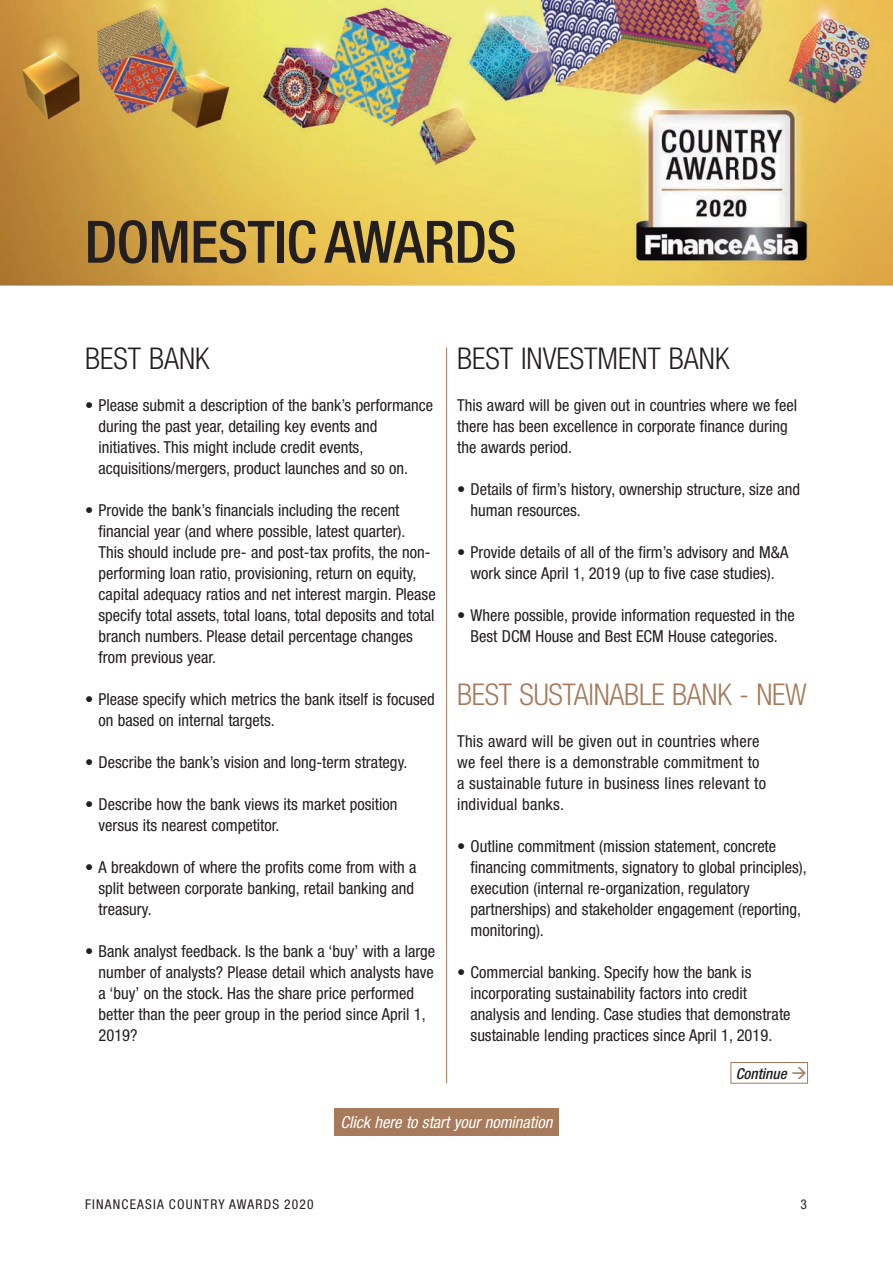
<style>
.page{position:relative;width:893px;height:1263px;background:#fff}
.page>*{position:absolute;margin:0;border:0;box-sizing:border-box;transform-origin:0 0}
.t1{font:500 condensed 58.5px "Helvetica Neue";letter-spacing:-.01em;color:#231f20}
.t2{font:300 condensed 30px "Helvetica Neue";color:#231f20}
.t3{font:300 condensed 30px "Helvetica Neue";letter-spacing:-.01em;color:#a67a5a}
.t4{font:condensed 16.5px/21px "Helvetica Neue";color:#231f20}
.t5{font:italic condensed 16.5px "Helvetica Neue";color:#fff}
.t6{font:italic 500 condensed 15px "Helvetica Neue";color:#231f20}
.t7{font:condensed 13.5px "Helvetica Neue";letter-spacing:.09em;color:#231f20}
.s1{color:#a67a5a}
</style>
<div class="page">
<img style="left:0;top:0;width:893px;height:285px">
<div style="left:334px;top:1108px;width:225px;height:27px;background:#a67a5a"></div>
<hr style="left:446px;top:347px;width:1px;height:736px;background:#a67a5a">
<div style="left:730px;top:1062px;width:78px;height:21px;border:1px solid #a67a5a"></div>
<h1 class="t1" style="left:85px;top:207px;width:434px">DOMESTIC AWARDS</h1>
<h2 class="t2" style="left:85px;top:341px;width:126px">BEST BANK</h2>
<p class="t4" style="left:99px;top:395px;width:336px;text-indent:-13px">• Please submit a description of the bank’s performance during the past year, detailing key events and initiatives. This might include credit events, acquisitions/mergers, product launches and so on.</p>
<p class="t4" style="left:99px;top:500px;width:339px;text-indent:-13px">• Provide the bank’s financials including the recent financial year (and where possible, latest quarter).<br>This should include pre- and post-tax profits, the non&shy;performing loan ratio, provisioning, return on equity, capital adequacy ratios and net interest margin. Please specify total assets, total loans, total deposits and total branch numbers. Please detail percentage changes from previous year.</p>
<p class="t4" style="left:99px;top:689px;width:338px;text-indent:-13px">• Please specify which metrics the bank itself is focused on based on internal targets.</p>
<p class="t4" style="left:85px;top:752px;width:324px">• Describe the bank’s vision and long-term strategy.</p>
<p class="t4" style="left:99px;top:794px;width:300px;text-indent:-13px">• Describe how the bank views its market position versus its nearest competitor.</p>
<p class="t4" style="left:99px;top:857px;width:319px;text-indent:-13px">• A breakdown of where the profits come from with a split between corporate banking, retail banking and treasury.</p>
<p class="t4" style="left:99px;top:941px;width:338px;text-indent:-13px">• Bank analyst feedback. Is the bank a ‘buy’ with a large number of analysts? Please detail which analysts have a ‘buy’ on the stock. Has the share price performed better than the peer group in the period since April 1, 2019?</p>
<h2 class="t2" style="left:457px;top:341px;width:274px">BEST INVESTMENT BANK</h2>
<p class="t4" style="left:457px;top:395px;width:341px">This award will be given out in countries where we feel there has been excellence in corporate finance during the awards period.</p>
<p class="t4" style="left:471px;top:479px;width:331px;text-indent:-13px">• Details of firm’s history, ownership structure, size and human resources.</p>
<p class="t4" style="left:457px;top:542px;width:333px;text-align:center">• Provide details of all of the firm’s advisory and M&amp;A work since April 1, 2019 (up to five case studies).</p>
<p class="t4" style="left:457px;top:605px;width:339px;text-align:center">• Where possible, provide information requested in the<br>Best DCM House and Best ECM House categories.</p>
<h2 class="t3" style="left:457px;top:677px;width:351px">BEST SUSTAINABLE BANK - NEW</h2>
<p class="t4" style="left:457px;top:731px;width:310px">This award will be given out in countries where we feel there is a demonstrable commitment to a sustainable future in business lines relevant to individual banks.</p>
<p class="t4" style="left:471px;top:836px;width:338px;text-indent:-13px">• Outline commitment (mission statement, concrete financing commitments, signatory to global principles), execution (internal re-organization, regulatory partnerships) and stakeholder engagement (reporting, monitoring).</p>
<p class="t4" style="left:471px;top:962px;width:321px;text-indent:-13px">• Commercial banking. Specify how the bank is incorporating sustainability factors into credit analysis and lending. Case studies that demonstrate sustainable lending practices since April 1, 2019.</p>
<p class="t6" style="left:736px;top:1065px;width:73px">Continue <span class="s1">→</span></p>
<p class="t7" style="left:85px;top:1196px;width:230px">FINANCEASIA COUNTRY AWARDS 2020</p>
<p class="t5" style="left:340px;top:1113px;width:214px">Click here to start your nomination</p>
<p class="t7" style="left:801px;top:1196px;width:8px">3</p>
</div>
